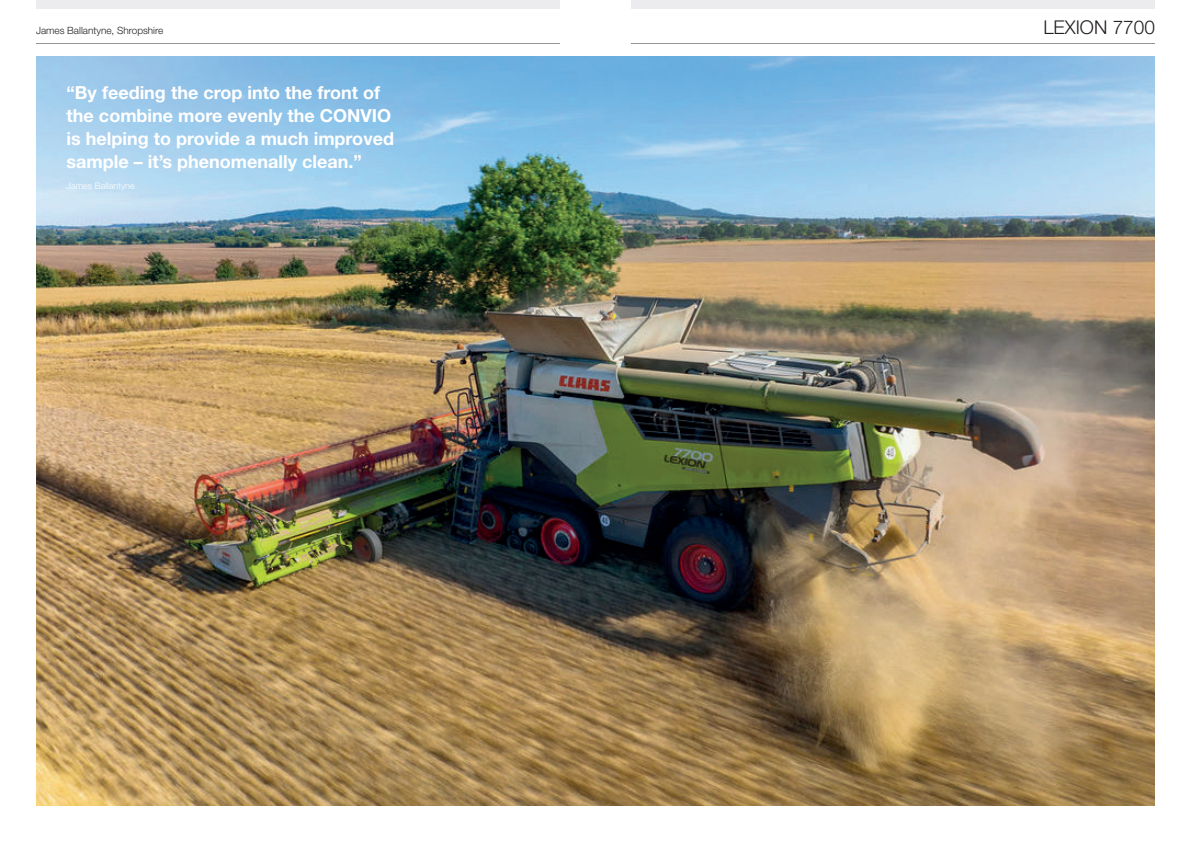
<style>
.page{position:relative;width:1191px;height:842px;background:#fff}
.page>*{position:absolute;margin:0;border:0;box-sizing:border-box;transform-origin:0 0}
.t1{font:300 19px "Helvetica Neue LT Std";color:#231f20}
.t2{font:700 18px/23px "Helvetica Neue LT Std";color:#fff}
.t3{font:300 10px "Helvetica Neue LT Std";color:#231f20}
.t4{font:300 9px "Helvetica Neue LT Std";color:#fff}
</style>
<div class="page">
<hr style="left:631px;top:43px;width:524px;height:1px;background:#939598">
<hr style="left:36px;top:43px;width:523px;height:1px;background:#939598">
<div style="left:36px;top:0;width:523px;height:9px;background:#ececee"></div>
<div style="left:631px;top:0;width:524px;height:9px;background:#ececee"></div>
<img style="left:36px;top:57px;width:1119px;height:749px">
<p class="t3" style="left:36px;top:24px;width:129px">James Ballantyne, Shropshire</p>
<p class="t1" style="left:1043px;top:16px;width:113px">LEXION 7700</p>
<p class="t2" style="left:67px;top:81px;width:329px">“By feeding the crop into the front of the combine more evenly the CONVIO is helping to provide a much improved sample – it’s phenomenally clean.”</p>
<p class="t4" style="left:67px;top:181px;width:70px">James Ballantyne</p>
</div>
